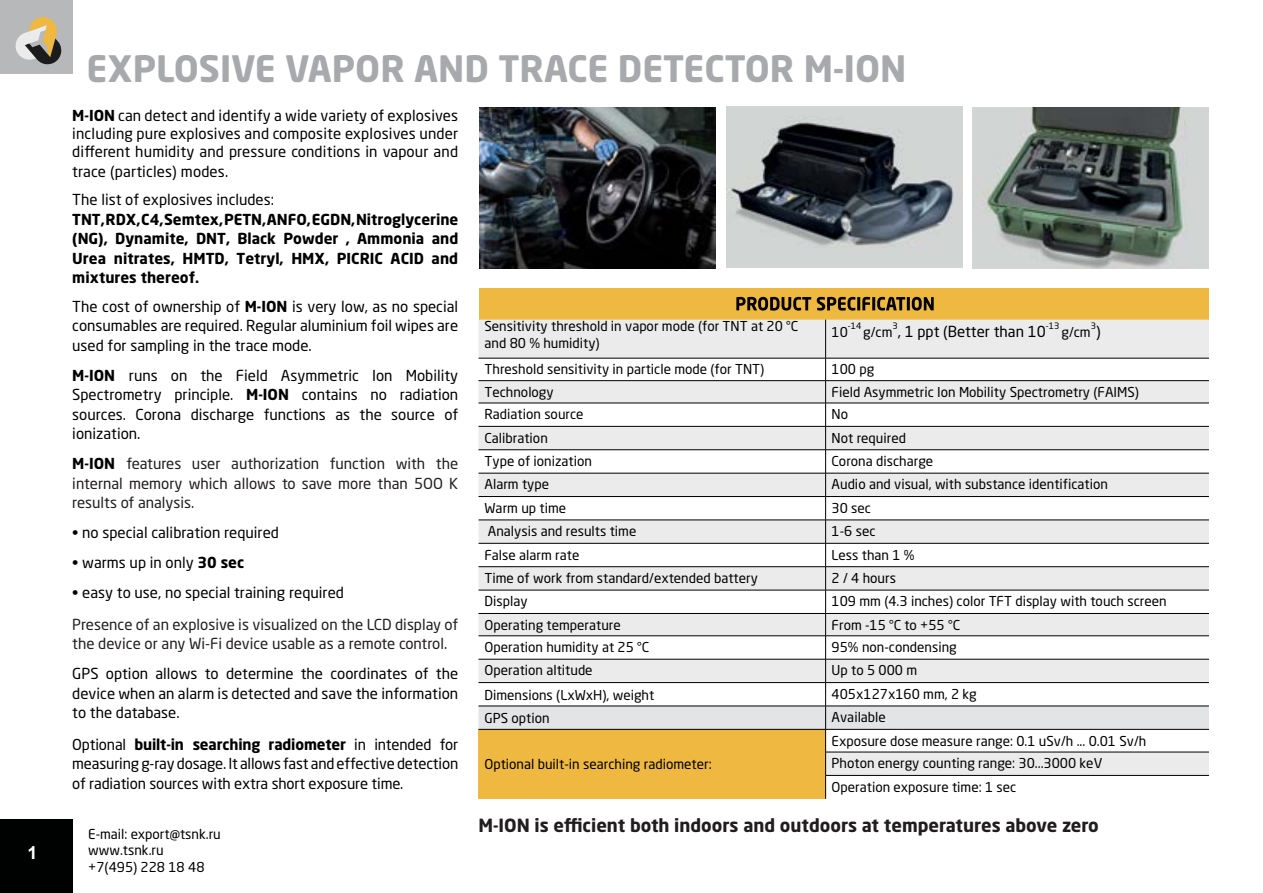
<style>
.page{position:relative;width:1263px;height:893px;background:#fff}
.page>*{position:absolute;margin:0;border:0;box-sizing:border-box;transform-origin:0 0}
.t1{font:700 36px "Neo Sans Pro";color:#a7a9ac}
.t2{font:700 18px "Neo Sans Pro";color:#211d1e}
.t3{font:700 18px "Arial";color:#fff}
.t4{font:15px/19.5px "Neo Sans Pro";color:#000;text-align:justify}
.t5{font:15px/19.5px "Neo Sans Pro";color:#211d1e;text-align:justify}
.t6{font:700 15px/19.5px "Neo Sans Pro";color:#000;text-align:justify}
.t7{font:13.5px/16.2px "Neo Sans Pro";color:#000}
.t8{font:8.7px "Neo Sans Pro";color:#000}
.s1{font-weight:700}
.s2{font-weight:700;color:#000}
</style>
<div class="page">
<div style="left:0;top:0;width:72px;height:73px;background:#b6b8ba"></div>
<div style="left:0;top:820px;width:72px;height:73px;background:#000101"></div>
<svg style="left:15px;top:17px;width:47px;height:48px"></svg>
<img style="left:479px;top:107px;width:236px;height:161px">
<img style="left:726px;top:106px;width:236px;height:161px">
<img style="left:973px;top:107px;width:236px;height:161px">
<div style="left:479px;top:289px;width:730px;height:31px;background:#eeb841"></div>
<svg style="left:736px;top:297px;width:75px;height:14px"></svg>
<svg style="left:817px;top:297px;width:117px;height:14px"></svg>
<div style="left:478px;top:320px;width:731px;height:38px;background:#ebebec"></div>
<hr style="left:825px;top:320px;width:1px;height:38px;background:#000">
<svg style="left:478px;top:358px;width:731px;height:441px"></svg>
<p class="t3" style="left:27px;top:841px;width:12px">1</p>
<h1 class="t1" style="left:87px;top:45px;width:821px">EXPLOSIVE VAPOR AND TRACE DETECTOR M-ION</h1>
<p class="t4" style="left:72px;top:107px;width:387px;line-height:18px"><span class="s1">M-ION</span> can detect and identify a wide variety of explosives including pure explosives and composite explosives under different humidity and pressure conditions in vapour and</p>
<p class="t4" style="left:72px;top:157px;width:203px;line-height:28.5px">trace (particles) modes.<br>The list of explosives includes:</p>
<p class="t6" style="left:72px;top:209px;width:388px">TNT, RDX, C4, Semtex, PETN, ANFO, EGDN, Nitroglycerine (NG), Dynamite, DNT, Black Powder , Ammonia and Urea nitrates, HMTD, Tetryl, HMX, PICRIC ACID and mixtures thereof.</p>
<p class="t4" style="left:72px;top:296px;width:387px">The cost of ownership of <span class="s1">M-ION</span> is very low, as no special consumables are required. Regular aluminium foil wipes are used for sampling in the trace mode.</p>
<p class="t4" style="left:72px;top:365px;width:387px"><span class="s1">M-ION</span> runs on the Field Asymmetric Ion Mobility Spectrometry principle. <span class="s1">M-ION</span> contains no radiation sources. Corona discharge functions as the source of ionization.</p>
<p class="t5" style="left:72px;top:454px;width:387px"><span class="s2">M-ION</span> features user authorization function with the internal memory which allows to save more than 5OO K results of analysis.</p>
<p class="t4" style="left:72px;top:523px;width:208px">• no special calibration required</p>
<p class="t4" style="left:72px;top:553px;width:173px">• warms up in only <span class="s1">30 sec</span></p>
<p class="t4" style="left:72px;top:583px;width:273px">• easy to use, no special training required</p>
<p class="t5" style="left:72px;top:614px;width:387px">Presence of an explosive is visualized on the LCD display of the device or any Wi-Fi device usable as a remote control.</p>
<p class="t4" style="left:72px;top:664px;width:387px">GPS option allows to determine the coordinates of the device when an alarm is detected and save the information to the database.</p>
<p class="t4" style="left:72px;top:734px;width:387px">Optional <span class="s1">built-in searching radiometer</span> in intended for measuring g-ray dosage. It allows fast and effective detection of radiation sources with extra short exposure time.</p>
<p class="t2" style="left:478px;top:814px;width:622px">M-ION is efficient both indoors and outdoors at temperatures above zero</p>
<p class="t7" style="left:484px;top:318px;width:315px">Sensitivity threshold in vapor mode (for TNT at 20 °C and 80 % humidity)</p>
<p class="t7" style="left:832px;top:324px;width:18px">10</p>
<p class="t8" style="left:892px;top:321px;width:7px">3</p>
<p class="t4" style="left:898px;top:322px;width:150px">, 1 ppt (Better than 10</p>
<p class="t8" style="left:1046px;top:321px;width:15px">-13</p>
<p class="t8" style="left:1091px;top:321px;width:7px">3</p>
<p class="t4" style="left:1096px;top:322px;width:6px">)</p>
<p class="t8" style="left:848px;top:321px;width:15px">-14</p>
<p class="t7" style="left:863px;top:324px;width:31px">g/cm</p>
<p class="t7" style="left:1061px;top:324px;width:31px">g/cm</p>
<p class="t7" style="left:484px;top:361px;width:281px">Threshold sensitivity in particle mode (for TNT)</p>
<p class="t7" style="left:832px;top:361px;width:44px">100 pg</p>
<p class="t7" style="left:484px;top:384px;width:71px">Technology</p>
<p class="t7" style="left:832px;top:384px;width:309px">Field Asymmetric Ion Mobility Spectrometry (FAIMS)</p>
<p class="t7" style="left:484px;top:406px;width:101px">Radiation source</p>
<p class="t7" style="left:832px;top:406px;width:18px">No</p>
<p class="t7" style="left:484px;top:429px;width:65px">Calibration</p>
<p class="t7" style="left:832px;top:429px;width:76px">Not required</p>
<p class="t7" style="left:484px;top:453px;width:109px">Type of ionization</p>
<p class="t7" style="left:832px;top:453px;width:103px">Corona discharge</p>
<p class="t7" style="left:484px;top:476px;width:66px">Alarm type</p>
<p class="t7" style="left:832px;top:476px;width:278px">Audio and visual, with substance identification</p>
<p class="t7" style="left:484px;top:500px;width:83px">Warm up time</p>
<p class="t7" style="left:832px;top:500px;width:41px">30 sec</p>
<p class="t7" style="left:488px;top:523px;width:150px">Analysis and results time</p>
<p class="t7" style="left:832px;top:523px;width:45px">1-6 sec</p>
<p class="t7" style="left:484px;top:546px;width:96px">False alarm rate</p>
<p class="t7" style="left:832px;top:546px;width:84px">Less than 1 %</p>
<p class="t7" style="left:484px;top:570px;width:275px">Time of work from standard/extended battery</p>
<p class="t7" style="left:832px;top:570px;width:66px">2 / 4 hours</p>
<p class="t7" style="left:484px;top:593px;width:45px">Display</p>
<p class="t7" style="left:832px;top:593px;width:337px">109 mm (4.3 inches) color TFT display with touch screen</p>
<p class="t7" style="left:484px;top:616px;width:138px">Operating temperature</p>
<p class="t7" style="left:832px;top:616px;width:130px">From -15 °C to +55 °C</p>
<p class="t7" style="left:484px;top:639px;width:166px">Operation humidity at 25 °C</p>
<p class="t7" style="left:832px;top:639px;width:127px">95% non-condensing</p>
<p class="t7" style="left:484px;top:662px;width:110px">Operation altitude</p>
<p class="t7" style="left:832px;top:662px;width:87px">Up to 5 000 m</p>
<p class="t7" style="left:484px;top:687px;width:171px">Dimensions (LxWxH), weight</p>
<p class="t7" style="left:832px;top:686px;width:147px">405x127x160 mm, 2 kg</p>
<p class="t7" style="left:484px;top:709px;width:67px">GPS option</p>
<p class="t7" style="left:832px;top:709px;width:56px">Available</p>
<p class="t7" style="left:484px;top:756px;width:229px">Optional built-in searching radiometer:</p>
<p class="t7" style="left:832px;top:729px;width:316px;line-height:23px">Exposure dose measure range: 0.1 uSv/h ... 0.01 Sv/h<br>Photon energy counting range: 30...3000 keV<br>Operation exposure time: 1 sec</p>
<p class="t7" style="left:88px;top:826px;width:134px">E-mail: export@tsnk.ru www.tsnk.ru<br>+7(495) 228 18 48</p>
</div>
